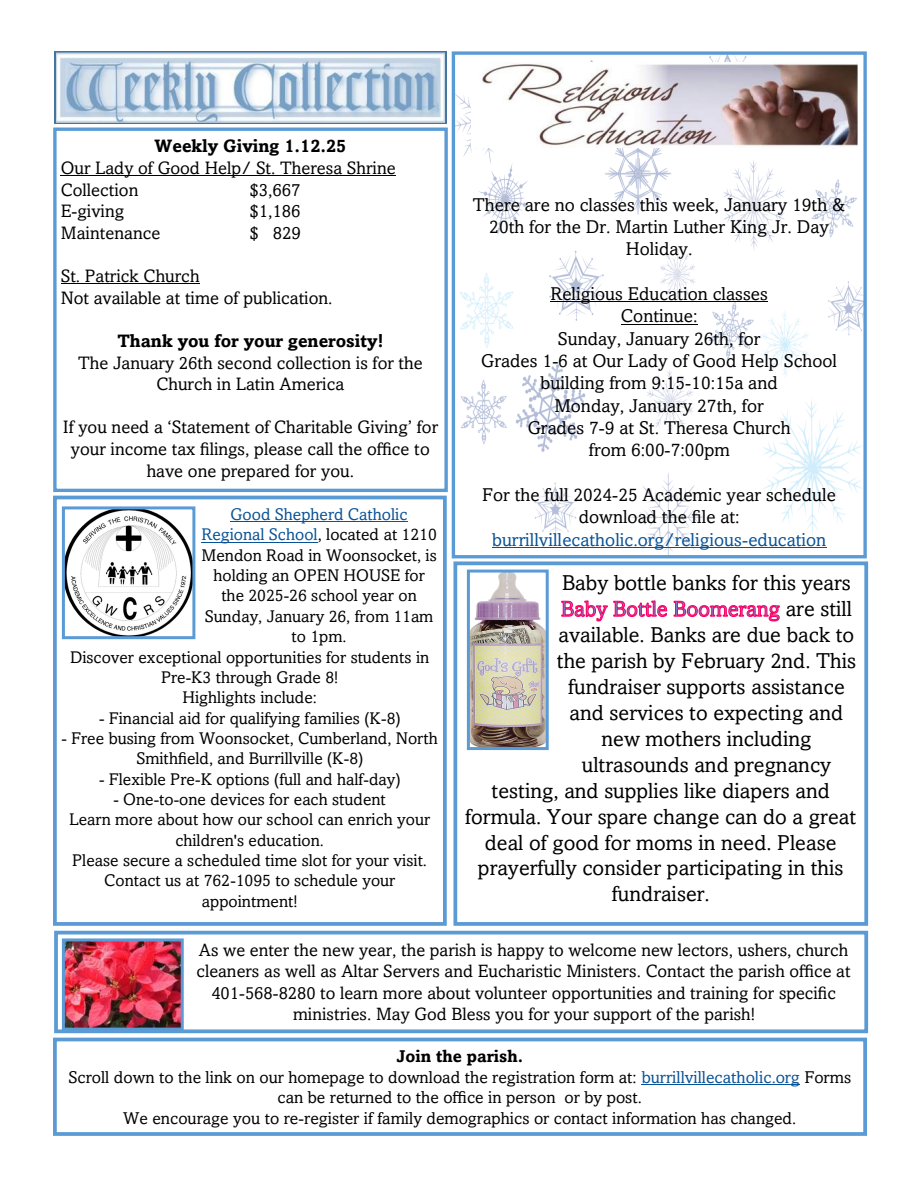
<style>
.page{position:relative;width:918px;height:1188px;background:#fff}
.page>*{position:absolute;margin:0;border:0;box-sizing:border-box;transform-origin:0 0}
.Page5{font:21.6px "Amasis MT Pro";color:#000}
.t1{font:18.6px/22.4px "Amasis MT Pro";color:#000;text-align:center}
.t2{font:18.6px "Amasis MT Pro";color:#085296}
.t3{font:18px/21.6px "Amasis MT Pro";color:#000;text-align:center}
.t4{font:700 18px "Amasis MT Pro";color:#000}
.Page5-2{font:17.85px/21.5px "Amasis MT Pro";color:#000;text-align:center}
.t5{font:17.1px/20.5px "Amasis MT Pro";color:#000;text-align:center}
.Page5-3{font:16.95px/20.4px "Amasis MT Pro";color:#000;text-align:center}
.t6{font:16.95px/20.4px "Amasis MT Pro";color:#085296;text-align:center}
.s1{color:#000}
.s2{font-weight:700}
.s3{color:#085296}
</style>
<div class="page">
<img style="left:456px;top:55px;width:407px;height:499px">
<div style="left:452px;top:51px;width:415px;height:507px;border:3px solid #5b9bd5"></div>
<hr style="left:550px;top:302px;width:218px;height:1px;background:#000">
<hr style="left:621px;top:324px;width:77px;height:1px;background:#000">
<hr style="left:492px;top:547px;width:334px;height:1px;background:#085296">
<img style="left:471px;top:63px;width:387px;height:85px">
<div style="left:53px;top:128px;width:395px;height:364px;border:3px solid #5b9bd5"></div>
<hr style="left:61px;top:176px;width:335px;height:1px;background:#000">
<hr style="left:61px;top:284px;width:139px;height:1px;background:#000">
<svg style="left:55px;top:51px;width:391px;height:73px"></svg>
<div style="left:53px;top:496px;width:394px;height:430px;border:4px solid #5b9bd5"></div>
<hr style="left:231px;top:521px;width:177px;height:1px;background:#085296">
<hr style="left:201px;top:542px;width:117px;height:1px;background:#085296">
<div style="left:453px;top:561px;width:415px;height:365px;border:4px solid #5b9bd5"></div>
<svg style="left:561px;top:600px;width:219px;height:22px"></svg>
<img style="left:471px;top:574px;width:74px;height:172px">
<div style="left:467px;top:570px;width:82px;height:180px;border:3px solid #5b9bd5"></div>
<div style="left:54px;top:931px;width:814px;height:102px;border:4px solid #5b9bd5"></div>
<img style="left:66px;top:942px;width:114px;height:85px">
<div style="left:62px;top:938px;width:122px;height:93px;border:3px solid #5b9bd5"></div>
<div style="left:53px;top:1038px;width:814px;height:98px;border:4px solid #5b9bd5"></div>
<hr style="left:642px;top:1084px;width:158px;height:1px;background:#085296">
<img style="left:66px;top:510px;width:125px;height:125px">
<div style="left:62px;top:506px;width:133px;height:133px;border:3px solid #5b9bd5"></div>
<p class="t4" style="left:155px;top:135px;width:193px">Weekly Giving 1.12.25</p>
<p class="t3" style="left:61px;top:157px;width:336px">Our Lady of Good Help/ St. Theresa Shrine</p>
<p class="t3" style="left:61px;top:178px;width:79px">Collection</p>
<p class="t3" style="left:250px;top:178px;width:52px">$3,667</p>
<p class="t3" style="left:61px;top:200px;width:65px">E-giving</p>
<p class="t3" style="left:250px;top:200px;width:52px">$1,186</p>
<p class="t3" style="left:61px;top:222px;width:101px">Maintenance</p>
<p class="t3" style="left:250px;top:222px;width:52px">$ 829</p>
<p class="t3" style="left:61px;top:265px;width:140px">St. Patrick Church</p>
<p class="t3" style="left:61px;top:286px;width:273px">Not available at time of publication.</p>
<p class="t4" style="left:117px;top:330px;width:267px">Thank you for your generosity!</p>
<p class="t3" style="left:78px;top:351px;width:346px">The January 26th second collection is for the<br>Church in Latin America</p>
<p class="t3" style="left:63px;top:416px;width:377px">If you need a ‘Statement of Charitable Giving’ for your income tax filings, please call the office to have one prepared for you.</p>
<p class="t6" style="left:201px;top:504px;width:237px">Good Shepherd Catholic<br>Regional School<span class="s1">, located at 1210</span></p>
<p class="Page5-3" style="left:201px;top:544px;width:237px">Mendon Road in Woonsocket, is holding an OPEN HOUSE for the 2025-26 school year on</p>
<p class="Page5-3" style="left:205px;top:606px;width:230px">Sunday, January 26, from 11am to 1pm.</p>
<p class="Page5-3" style="left:70px;top:646px;width:361px">Discover exceptional opportunities for students in</p>
<p class="Page5-3" style="left:161px;top:667px;width:179px">Pre-K3 through Grade 8!</p>
<p class="Page5-3" style="left:183px;top:687px;width:136px">Highlights include:</p>
<p class="Page5-3" style="left:99px;top:707px;width:303px">- Financial aid for qualifying families (K-8)</p>
<p class="Page5-3" style="left:62px;top:728px;width:378px">- Free busing from Woonsocket, Cumberland, North<br>Smithfield, and Burrillville (K-8)</p>
<p class="Page5-3" style="left:99px;top:768px;width:303px">- Flexible Pre-K options (full and half-day)</p>
<p class="Page5-3" style="left:113px;top:789px;width:274px">- One-to-one devices for each student</p>
<p class="Page5-3" style="left:69px;top:809px;width:363px">Learn more about how our school can enrich your children's education.</p>
<p class="Page5-3" style="left:72px;top:850px;width:356px">Please secure a scheduled time slot for your visit.</p>
<p class="Page5-3" style="left:104px;top:870px;width:293px">Contact us at 762-1095 to schedule your appointment!</p>
<p class="t1" style="left:473px;top:193px;width:374px">There are no classes this week, January 19th &amp;<br>20th for the Dr. Martin Luther King Jr. Day<br>Holiday.</p>
<p class="t1" style="left:551px;top:282px;width:219px">Religious Education classes</p>
<p class="t1" style="left:621px;top:305px;width:78px">Continue:</p>
<p class="t1" style="left:558px;top:327px;width:204px">Sunday, January 26th, for</p>
<p class="t1" style="left:481px;top:349px;width:357px">Grades 1-6 at Our Lady of Good Help School building from 9:15-10:15a and</p>
<p class="t1" style="left:555px;top:394px;width:211px">Monday, January 27th, for</p>
<p class="t1" style="left:528px;top:416px;width:264px">Grades 7-9 at St. Theresa Church</p>
<p class="t1" style="left:589px;top:438px;width:142px">from 6:00-7:00pm</p>
<p class="t1" style="left:482px;top:483px;width:355px">For the full 2024-25 Academic year schedule download the file at:</p>
<p class="t2" style="left:492px;top:528px;width:336px">burrillvillecatholic.org/religious-education</p>
<p class="Page5" style="left:562px;top:570px;width:290px">Baby bottle banks for this years</p>
<p class="Page5" style="left:786px;top:595px;width:68px">are still</p>
<p class="Page5" style="left:559px;top:621px;width:297px">available. Banks are due back to</p>
<p class="Page5" style="left:557px;top:647px;width:301px">the parish by February 2nd. This</p>
<p class="Page5" style="left:568px;top:673px;width:278px">fundraiser supports assistance</p>
<p class="Page5" style="left:570px;top:699px;width:275px">and services to expecting and</p>
<p class="Page5" style="left:601px;top:725px;width:212px">new mothers including</p>
<p class="Page5" style="left:582px;top:751px;width:251px">ultrasounds and pregnancy</p>
<p class="Page5" style="left:492px;top:777px;width:340px">testing, and supplies like diapers and</p>
<p class="Page5" style="left:465px;top:803px;width:393px">formula. Your spare change can do a great</p>
<p class="Page5" style="left:485px;top:829px;width:353px">deal of good for moms in need. Please</p>
<p class="Page5" style="left:478px;top:855px;width:367px">prayerfully consider participating in this</p>
<p class="Page5" style="left:612px;top:881px;width:99px">fundraiser.</p>
<p class="Page5-2" style="left:197px;top:939px;width:656px">As we enter the new year, the parish is happy to welcome new lectors, ushers, church cleaners as well as Altar Servers and Eucharistic Ministers. Contact the parish office at 401-568-8280 to learn more about volunteer opportunities and training for specific ministries. May God Bless you for your support of the parish!</p>
<p class="t5" style="left:69px;top:1046px;width:784px"><span class="s2">Join the parish.<br></span>Scroll down to the link on our homepage to download the registration form at: <span class="s3">burrillvillecatholic.org</span> Forms</p>
<p class="t5" style="left:123px;top:1087px;width:675px">can be returned to the office in person or by post.<br>We encourage you to re-register if family demographics or contact information has changed.</p>
</div>
